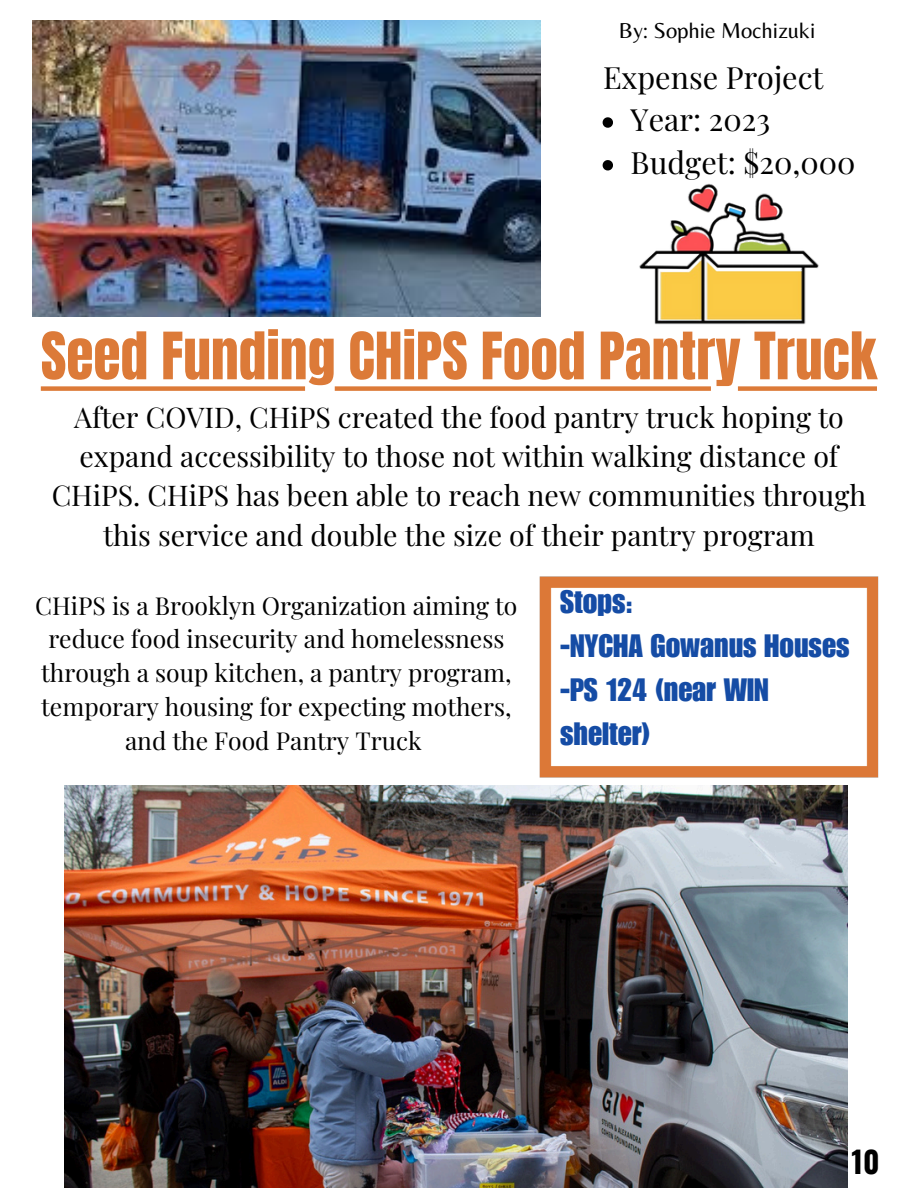
<style>
.page{position:relative;width:918px;height:1188px;background:#fff}
.page>*{position:absolute;margin:0;border:0;box-sizing:border-box;transform-origin:0 0}
.t1{font:55.5px "Anton";color:#dc7a38}
.t2{font:31.5px/43.8px "Impact LT Std";color:#154ca5}
.t3{font:30.6px/42.8px "Playfair Display";color:#000}
.t4{font:700 30px "Oswald";color:#000}
.t5{font:28.5px/39.3px "Playfair Display";color:#000;text-align:center}
.t6{font:24.6px/33.8px "Playfair Display";color:#000;text-align:center}
.t7{font:22.5px "Belleza";color:#000}
</style>
<div class="page">
<img style="left:32px;top:21px;width:509px;height:295px">
<img style="left:65px;top:786px;width:783px;height:402px">
<img style="left:639px;top:183px;width:180px;height:142px">
<svg style="left:41px;top:386px;width:836px;height:5px"></svg>
<img style="left:539px;top:576px;width:340px;height:202px">
<svg style="left:603px;top:117px;width:10px;height:11px"></svg>
<svg style="left:603px;top:160px;width:10px;height:10px"></svg>
<p class="t7" style="left:619px;top:17px;width:198px">By: Sophie Mochizuki</p>
<p class="t3" style="left:603px;top:55px;width:222px">Expense Project</p>
<h2 class="t3" style="left:631px;top:97px;width:226px">Year: 2023<br>Budget: $20,000</h2>
<p class="t1" style="left:41px;top:316px;width:838px">Seed Funding CHiPS Food Pantry Truck</p>
<p class="t5" style="left:52px;top:396px;width:816px">After COVID, CHiPS created the food pantry truck hoping to expand accessibility to those not within walking distance of CHiPS. CHiPS has been able to reach new communities through this service and double the size of their pantry program</p>
<p class="t2" style="left:560px;top:584px;width:291px">Stops:<br>-NYCHA Gowanus Houses -PS 124 (near WIN shelter)</p>
<h1 class="t6" style="left:35px;top:587px;width:484px">CHiPS is a Brooklyn Organization aiming to reduce food insecurity and homelessness through a soup kitchen, a pantry program, temporary housing for expecting mothers, and the Food Pantry Truck</h1>
<p class="t4" style="left:852px;top:1138px;width:30px">10</p>
</div>
